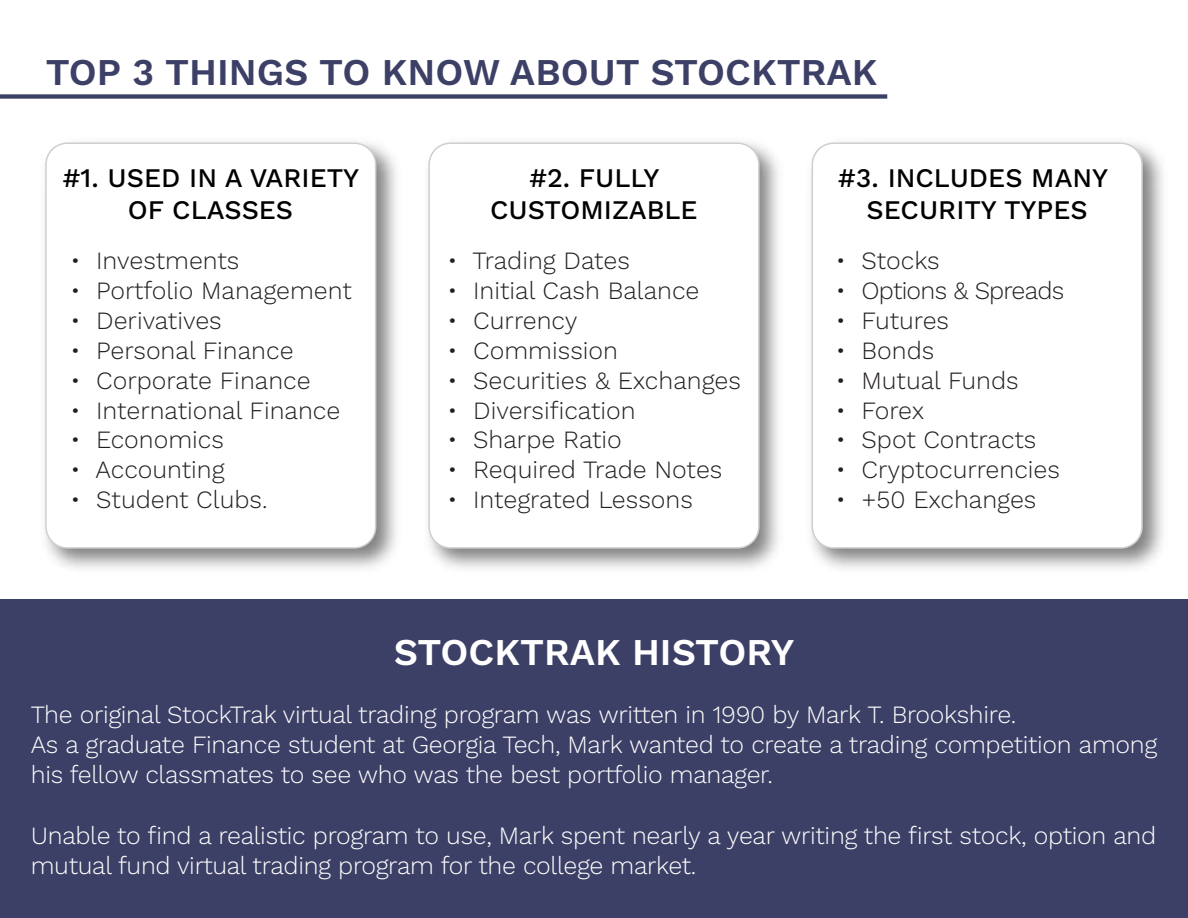
<style>
.page{position:relative;width:1188px;height:918px;background:#fff}
.page>*{position:absolute;margin:0;border:0;box-sizing:border-box;transform-origin:0 0}
.t1{font:600 37.8px "Work Sans";color:#3d4066}
.t2{font:600 37.8px "Work Sans";color:#fff}
.t3{font:500 26.85px/32.2px "Work Sans";color:#000;text-align:center}
.t4{font:300 24.9px "Work Sans";color:#231f20}
.t5{font:300 24.9px/30.3px "Work Sans";letter-spacing:-.015em;color:#fff}
.t6{font:300 24.9px "Work Sans";letter-spacing:-.03em;color:#231f20}
</style>
<div class="page">
<div style="left:0;top:599px;width:1188px;height:319px;background:#3d4066"></div>
<img style="left:45px;top:142px;width:351px;height:427px">
<div style="left:46px;top:143px;width:330px;height:405px;background:#fff;border-radius:21px"></div>
<div style="left:45px;top:142px;width:331px;height:407px;border:2px solid #cfcfce;border-radius:21px"></div>
<div style="left:428px;top:142px;width:332px;height:407px;border:2px solid #cfcfce;border-radius:21px"></div>
<div style="left:812px;top:142px;width:331px;height:407px;border:2px solid #cfcfce;border-radius:21px"></div>
<div style="left:0;top:94px;width:887px;height:5px;background:#3d4066"></div>
<h1 class="t1" style="left:46px;top:50px;width:833px">TOP 3 THINGS TO KNOW ABOUT STOCKTRAK</h1>
<p class="t3" style="left:63px;top:163px;width:298px">#1. USED IN A VARIETY<br>OF CLASSES</p>
<p class="t4" style="left:70px;top:246px;width:171px">• Investments</p>
<p class="t4" style="left:70px;top:276px;width:283px">• Portfolio Management</p>
<p class="t4" style="left:70px;top:306px;width:153px">• Derivatives</p>
<p class="t4" style="left:70px;top:336px;width:225px">• Personal Finance</p>
<p class="t4" style="left:70px;top:366px;width:242px">• Corporate Finance</p>
<p class="t4" style="left:70px;top:395px;width:272px">• International Finance</p>
<p class="t4" style="left:70px;top:425px;width:156px">• Economics</p>
<p class="t4" style="left:70px;top:455px;width:156px">• Accounting</p>
<p class="t4" style="left:70px;top:485px;width:199px">• Student Clubs.</p>
<p class="t3" style="left:490px;top:163px;width:209px">#2. FULLY<br>CUSTOMIZABLE</p>
<p class="t4" style="left:447px;top:246px;width:184px">• Trading Dates</p>
<p class="t4" style="left:447px;top:276px;width:254px">• Initial Cash Balance</p>
<p class="t4" style="left:447px;top:306px;width:132px">• Currency</p>
<p class="t4" style="left:447px;top:336px;width:173px">• Commission</p>
<p class="t4" style="left:447px;top:366px;width:295px">• Securities &amp; Exchanges</p>
<p class="t4" style="left:447px;top:395px;width:190px">• Diversification</p>
<p class="t4" style="left:447px;top:425px;width:176px">• Sharpe Ratio</p>
<p class="t4" style="left:447px;top:455px;width:277px">• Required Trade Notes</p>
<p class="t4" style="left:447px;top:485px;width:247px">• Integrated Lessons</p>
<p class="t3" style="left:838px;top:163px;width:272px">#3. INCLUDES MANY<br>SECURITY TYPES</p>
<p class="t4" style="left:835px;top:246px;width:106px">• Stocks</p>
<p class="t6" style="left:835px;top:276px;width:231px">• Options &amp; Spreads</p>
<p class="t4" style="left:835px;top:306px;width:115px">• Futures</p>
<p class="t4" style="left:835px;top:336px;width:101px">• Bonds</p>
<p class="t4" style="left:835px;top:366px;width:185px">• Mutual Funds</p>
<p class="t4" style="left:835px;top:395px;width:90px">• Forex</p>
<p class="t4" style="left:835px;top:425px;width:203px">• Spot Contracts</p>
<p class="t4" style="left:835px;top:455px;width:226px">• Cryptocurrencies</p>
<p class="t4" style="left:835px;top:485px;width:203px">• +50 Exchanges</p>
<h1 class="t2" style="left:394px;top:630px;width:402px">STOCKTRAK HISTORY</h1>
<p class="t5" style="left:31px;top:700px;width:1128px">The original StockTrak virtual trading program was written in 1990 by Mark T. Brookshire.<br>As a graduate Finance student at Georgia Tech, Mark wanted to create a trading competition among his fellow classmates to see who was the best portfolio manager.</p>
<p class="t5" style="left:31px;top:821px;width:1127px">Unable to find a realistic program to use, Mark spent nearly a year writing the first stock, option and mutual fund virtual trading program for the college market.</p>
</div>
